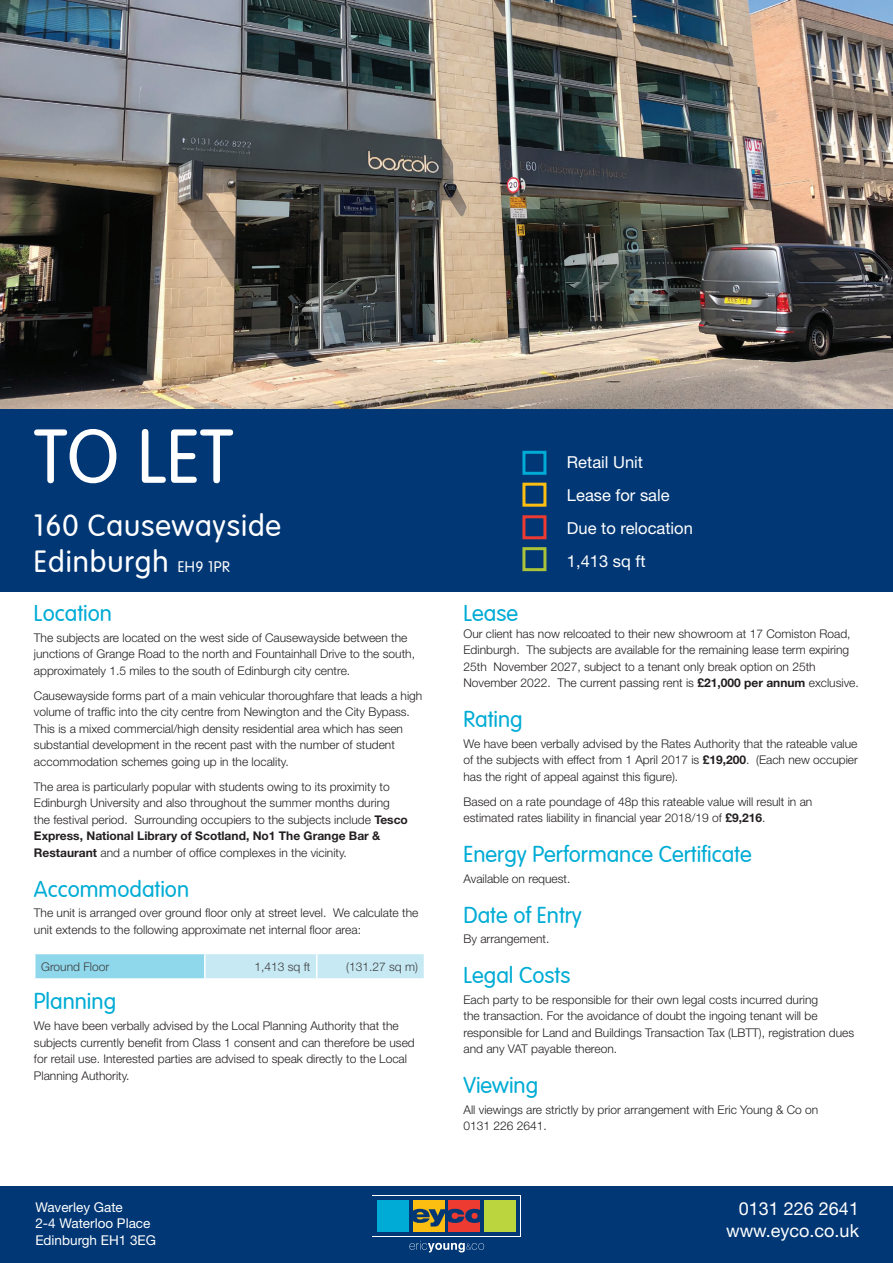
<style>
.page{position:relative;width:893px;height:1263px;background:#fff}
.page>*{position:absolute;margin:0;border:0;box-sizing:border-box;transform-origin:0 0}
.t1{font:300 75px "VAG Rounded";color:#fff}
.t2{font:300 30px/36px "VAG Rounded";letter-spacing:.03em;color:#fff}
.t3{font:300 22.5px "VAG Rounded";color:#00acd5}
.t4{font:18px/21.6px "Helvetica Neue LT Std";color:#fff;text-align:right}
.t5{font:16.5px/32.8px "Helvetica Neue LT Std";color:#fff}
.t6{font:13.5px/16.2px "Helvetica Neue LT Std";color:#fff}
.t7{font:300 12px/16.5px "Helvetica Neue LT Std";color:#231f20}
.t8{font:300 12px "Helvetica Neue LT Std";color:#3e3e3f}
.s1{font-size:15px}
.s2{font-weight:700}
</style>
<div class="page">
<div style="left:0;top:1186px;width:893px;height:77px;background:#013775"></div>
<div style="left:0;top:408px;width:893px;height:183px;background:#013775"></div>
<div style="left:522px;top:451px;width:24px;height:24px;border:3px solid #00acd5"></div>
<div style="left:522px;top:515px;width:24px;height:24px;border:3px solid #ee3b32"></div>
<div style="left:522px;top:483px;width:24px;height:24px;border:3px solid #fdbe12"></div>
<div style="left:522px;top:547px;width:24px;height:24px;border:3px solid #abc339"></div>
<div style="left:372px;top:1195px;width:149px;height:42px;background:#fff"></div>
<div style="left:373px;top:1196px;width:147px;height:40px;background:#013775"></div>
<div style="left:413px;top:1200px;width:31px;height:32px;background:#fdbe12"></div>
<div style="left:448px;top:1200px;width:32px;height:32px;background:#ee3b32"></div>
<div style="left:377px;top:1200px;width:32px;height:32px;background:#00acd5"></div>
<div style="left:484px;top:1200px;width:32px;height:32px;background:#bbd53f"></div>
<svg style="left:409px;top:1241px;width:75px;height:11px"></svg>
<svg style="left:413px;top:1209px;width:67px;height:18px"></svg>
<div style="left:35px;top:954px;width:170px;height:25px;background:#8fd7eb"></div>
<hr style="left:204px;top:954px;width:2px;height:24px;background:#fff">
<div style="left:205px;top:954px;width:219px;height:24px;background:#c7e9f4"></div>
<hr style="left:34px;top:978px;width:391px;height:2px;background:#fff">
<img style="left:0;top:0;width:893px;height:409px">
<h1 class="t1" style="left:34px;top:414px;width:201px">TO LET</h1>
<h2 class="t2" style="left:34px;top:508px;width:249px">160 Causewayside<br>Edinburgh <span class="s1">EH9 1PR</span></h2>
<h3 class="t3" style="left:34px;top:600px;width:80px">Location</h3>
<p class="t7" style="left:34px;top:631px;width:382px">The subjects are located on the west side of Causewayside between the junctions of Grange Road to the north and Fountainhall Drive to the south, approximately 1.5 miles to the south of Edinburgh city centre.</p>
<p class="t7" style="left:34px;top:689px;width:390px">Causewayside forms part of a main vehicular thoroughfare that leads a high volume of traffic into the city centre from Newington and the City Bypass.<br>This is a mixed commercial/high density residential area which has seen substantial development in the recent past with the number of student accommodation schemes going up in the locality.</p>
<p class="t7" style="left:34px;top:780px;width:375px">The area is particularly popular with students owing to its proximity to Edinburgh University and also throughout the summer months during the festival period. Surrounding occupiers to the subjects include <span class="s2">Tesco Express, National Library of Scotland, No1 The Grange Bar &amp; Restaurant</span> and a number of office complexes in the vicinity.</p>
<h3 class="t3" style="left:34px;top:876px;width:157px">Accommodation</h3>
<p class="t7" style="left:34px;top:906px;width:386px">The unit is arranged over ground floor only at street level. We calculate the unit extends to the following approximate net internal floor area:</p>
<p class="t8" style="left:41px;top:962px;width:70px">Ground Floor</p>
<p class="t8" style="left:254px;top:962px;width:58px">1,413 sq ft</p>
<p class="t8" style="left:346px;top:962px;width:73px">(131.27 sq m)</p>
<h3 class="t3" style="left:34px;top:989px;width:84px">Planning</h3>
<p class="t7" style="left:34px;top:1019px;width:382px">We have been verbally advised by the Local Planning Authority that the subjects currently benefit from Class 1 consent and can therefore be used for retail use. Interested parties are advised to speak directly to the Local Planning Authority.</p>
<p class="t6" style="left:35px;top:1201px;width:122px">Waverley Gate<br>2-4 Waterloo Place<br>Edinburgh EH1 3EG</p>
<h3 class="t5" style="left:567px;top:448px;width:127px">Retail Unit<br>Lease for sale<br>Due to relocation<br>1,413 sq ft</h3>
<h3 class="t3" style="left:463px;top:600px;width:56px">Lease</h3>
<p class="t7" style="left:463px;top:627px;width:397px">Our client has now relcoated to their new showroom at 17 Comiston Road, Edinburgh. The subjects are available for the remaining lease term expiring 25th November 2027, subject to a tenant only break option on 25th November 2022. The current passing rent is <span class="s2">£21,000 per annum</span> exclusive.</p>
<h3 class="t3" style="left:463px;top:706px;width:61px">Rating</h3>
<p class="t7" style="left:463px;top:737px;width:396px;text-align:justify">We have been verbally advised by the Rates Authority that the rateable value of the subjects with effect from 1 April 2017 is <span class="s2">£19,200</span>. (Each new occupier has the right of appeal against this figure).</p>
<p class="t7" style="left:463px;top:795px;width:350px">Based on a rate poundage of 48p this rateable value will result in an estimated rates liability in financial year 2018/19 of <span class="s2">£9,216</span>.</p>
<h3 class="t3" style="left:463px;top:841px;width:290px">Energy Performance Certificate</h3>
<p class="t7" style="left:463px;top:872px;width:108px">Available on request.</p>
<h3 class="t3" style="left:463px;top:902px;width:120px">Date of Entry</h3>
<p class="t7" style="left:463px;top:932px;width:87px">By arrangement.</p>
<h3 class="t3" style="left:463px;top:962px;width:108px">Legal Costs</h3>
<p class="t7" style="left:463px;top:993px;width:392px">Each party to be responsible for their own legal costs incurred during<br>the transaction. For the avoidance of doubt the ingoing tenant will be responsible for Land and Buildings Transaction Tax (LBTT), registration dues and any VAT payable thereon.</p>
<h3 class="t3" style="left:463px;top:1072px;width:76px">Viewing</h3>
<p class="t7" style="left:463px;top:1103px;width:356px">All viewings are strictly by prior arrangement with Eric Young &amp; Co on<br>0131 226 2641.</p>
<h3 class="t4" style="left:726px;top:1201px;width:134px">0131 226 2641 www.eyco.co.uk</h3>
</div>
